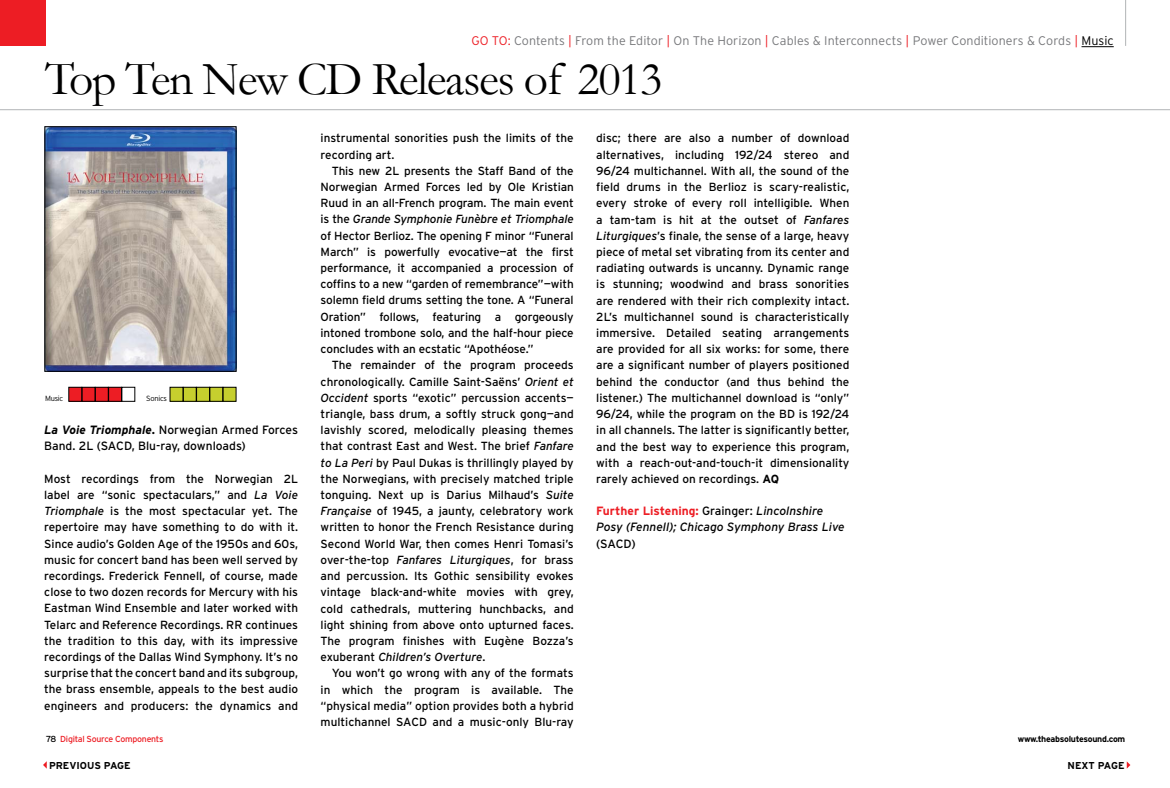
<style>
.page{position:relative;width:1170px;height:788px;background:#fff}
.page>*{position:absolute;margin:0;border:0;box-sizing:border-box;transform-origin:0 0}
.t1{font:47.62px "Garamond";letter-spacing:-.03em;color:#000}
.t2{font:300 12.5px "Interstate";letter-spacing:.005em;color:#77787b}
.t3{font:italic 12px/16.2px "Interstate";color:#000}
.t4{font:12px/16.2px "Interstate";color:#000}
.t5{font:11.75px/16.2px "Interstate";color:#000;text-align:justify}
.t6{font:700 10px "Interstate";color:#000}
.t7{font:8.75px "Interstate";letter-spacing:-.03em;color:#ed1d24}
.t8{font:700 8.75px "Interstate";letter-spacing:-.03em;color:#000}
.t9{font:300 7.5px "Interstate";letter-spacing:-.03em;color:#000}
.s1{color:#ed1d24}
.s2{color:#000}
.s3{font-weight:700;font-style:italic}
.s4{font-weight:700}
.s5{font-style:italic}
.s6{font-weight:700;font-style:normal;color:#ed1d24}
.s7{font-style:normal}
</style>
<div class="page">
<div style="left:0;top:0;width:46px;height:46px;background:#ed1d24"></div>
<hr style="left:1125px;top:0;width:1px;height:46px;background:#b1b4b6">
<svg style="left:1127px;top:761px;width:3px;height:7px"></svg>
<svg style="left:43px;top:761px;width:4px;height:7px"></svg>
<hr style="left:0;top:109px;width:1170px;height:1px;background:#b1b4b6">
<hr style="left:1082px;top:46px;width:32px;height:1px;background:#000">
<div style="left:109px;top:387px;width:13px;height:14px;background:#ed1d24"></div>
<div style="left:108px;top:387px;width:14px;height:14px;border:1px solid #000"></div>
<div style="left:95px;top:387px;width:13px;height:14px;background:#ed1d24"></div>
<div style="left:95px;top:387px;width:13px;height:14px;border:1px solid #000"></div>
<div style="left:82px;top:387px;width:13px;height:14px;background:#ed1d24"></div>
<div style="left:82px;top:387px;width:13px;height:14px;border:1px solid #000"></div>
<div style="left:69px;top:387px;width:13px;height:14px;background:#ed1d24"></div>
<div style="left:69px;top:387px;width:13px;height:14px;border:1px solid #000"></div>
<div style="left:210px;top:387px;width:13px;height:14px;background:#c6cf2e"></div>
<div style="left:210px;top:387px;width:13px;height:14px;border:1px solid #000"></div>
<div style="left:197px;top:387px;width:13px;height:14px;background:#c6cf2e"></div>
<div style="left:196px;top:387px;width:14px;height:14px;border:1px solid #000"></div>
<div style="left:183px;top:387px;width:13px;height:14px;background:#c6cf2e"></div>
<div style="left:183px;top:387px;width:13px;height:14px;border:1px solid #000"></div>
<div style="left:170px;top:387px;width:13px;height:14px;background:#c6cf2e"></div>
<div style="left:223px;top:387px;width:13px;height:14px;background:#c6cf2e"></div>
<div style="left:223px;top:387px;width:13px;height:14px;border:1px solid #000"></div>
<img style="left:47px;top:128px;width:187px;height:241px">
<p class="t2" style="left:471px;top:34px;width:644px"><span class="s1">go to:</span> Contents <span class="s1">|</span> From the Editor <span class="s1">|</span> On The Horizon <span class="s1">|</span> Cables &amp; Interconnects <span class="s1">|</span> Power Conditioners &amp; Cords <span class="s1">|</span> <span class="s2">Music</span></p>
<h1 class="t1" style="left:45px;top:50px;width:619px">Top Ten New CD Releases of 2013</h1>
<p class="t9" style="left:45px;top:394px;width:20px">Music</p>
<p class="t9" style="left:146px;top:394px;width:22px">Sonics</p>
<p class="t4" style="left:44px;top:421px;width:255px"><span class="s3">La Voie Triomphale</span><span class="s4">.</span> Norwegian Armed Forces<br>Band. 2L (SACD, Blu-ray, downloads)</p>
<p class="t5" style="left:44px;top:470px;width:255px">Most recordings from the Norwegian 2L label are “sonic spectaculars,” and <span class="s5">La Voie Triomphale</span> is the most spectacular yet. The repertoire may have something to do with it.<br>Since audio’s Golden Age of the 1950s and 60s, music for concert band has been well served by recordings. Frederick Fennell, of course, made close to two dozen records for Mercury with his Eastman Wind Ensemble and later worked with Telarc and Reference Recordings. RR continues the tradition to this day, with its impressive recordings of the Dallas Wind Symphony. It’s no surprise that the concert band and its subgroup, the brass ensemble, appeals to the best audio engineers and producers: the dynamics and</p>
<p class="t5" style="left:321px;top:130px;width:255px">instrumental sonorities push the limits of the recording art.</p>
<p class="t5" style="left:321px;top:162px;width:255px;text-indent:11px">This new 2L presents the Staff Band of the Norwegian Armed Forces led by Ole Kristian Ruud in an all-French program. The main event is the <span class="s5">Grande Symphonie Funèbre et Triomphale </span>of Hector Berlioz. The opening F minor “Funeral March” is powerfully evocative—at the first performance, it accompanied a procession of coffins to a new “garden of remembrance”—with solemn field drums setting the tone. A “Funeral Oration” follows, featuring a gorgeously intoned trombone solo, and the half-hour piece concludes with an ecstatic “Apothéose.”</p>
<p class="t5" style="left:321px;top:357px;width:255px;text-indent:11px">The remainder of the program proceeds chronologically. Camille Saint-Saëns’ <span class="s5">Orient et Occident</span> sports “exotic” percussion accents— triangle, bass drum, a softly struck gong—and lavishly scored, melodically pleasing themes that contrast East and West. The brief <span class="s5">Fanfare to La Peri</span> by Paul Dukas is thrillingly played by the Norwegians, with precisely matched triple tonguing. Next up is Darius Milhaud’s <span class="s5">Suite Française</span> of 1945, a jaunty, celebratory work written to honor the French Resistance during Second World War, then comes Henri Tomasi’s over-the-top <span class="s5">Fanfares Liturgiques</span>, for brass and percussion. Its Gothic sensibility evokes vintage black-and-white movies with grey, cold cathedrals, muttering hunchbacks, and light shining from above onto upturned faces.<br>The program finishes with Eugène Bozza’s exuberant <span class="s5">Children’s Overture</span>.</p>
<p class="t5" style="left:321px;top:665px;width:255px;text-indent:11px">You won’t go wrong with any of the formats in which the program is available. The “physical media” option provides both a hybrid multichannel SACD and a music-only Blu-ray</p>
<p class="t5" style="left:596px;top:130px;width:255px">disc; there are also a number of download alternatives, including 192/24 stereo and 96/24 multichannel. With all, the sound of the field drums in the Berlioz is scary-realistic, every stroke of every roll intelligible. When a tam-tam is hit at the outset of <span class="s5">Fanfares Liturgiques</span>’s finale, the sense of a large, heavy piece of metal set vibrating from its center and radiating outwards is uncanny. Dynamic range is stunning; woodwind and brass sonorities are rendered with their rich complexity intact.<br>2L’s multichannel sound is characteristically immersive. Detailed seating arrangements are provided for all six works: for some, there are a significant number of players positioned behind the conductor (and thus behind the listener.) The multichannel download is “only” 96/24, while the program on the BD is 192/24 in all channels. The latter is significantly better, and the best way to experience this program, with a reach-out-and-touch-it dimensionality rarely achieved on recordings. <span class="s4">AQ</span></p>
<p class="t3" style="left:596px;top:502px;width:250px"><span class="s6">Further Listening:</span> <span class="s7">Grainger:</span> Lincolnshire<br>Posy (Fennell); Chicago Symphony Brass Live</p>
<p class="t4" style="left:596px;top:535px;width:41px">(SACD)</p>
<p class="t7" style="left:46px;top:734px;width:119px"><span class="s2">78</span> Digital Source Components</p>
<p class="t8" style="left:1018px;top:734px;width:109px">www.theabsolutesound.com</p>
<p class="t6" style="left:49px;top:759px;width:83px">previous page</p>
<p class="t6" style="left:1068px;top:759px;width:58px">NEXT page</p>
</div>
